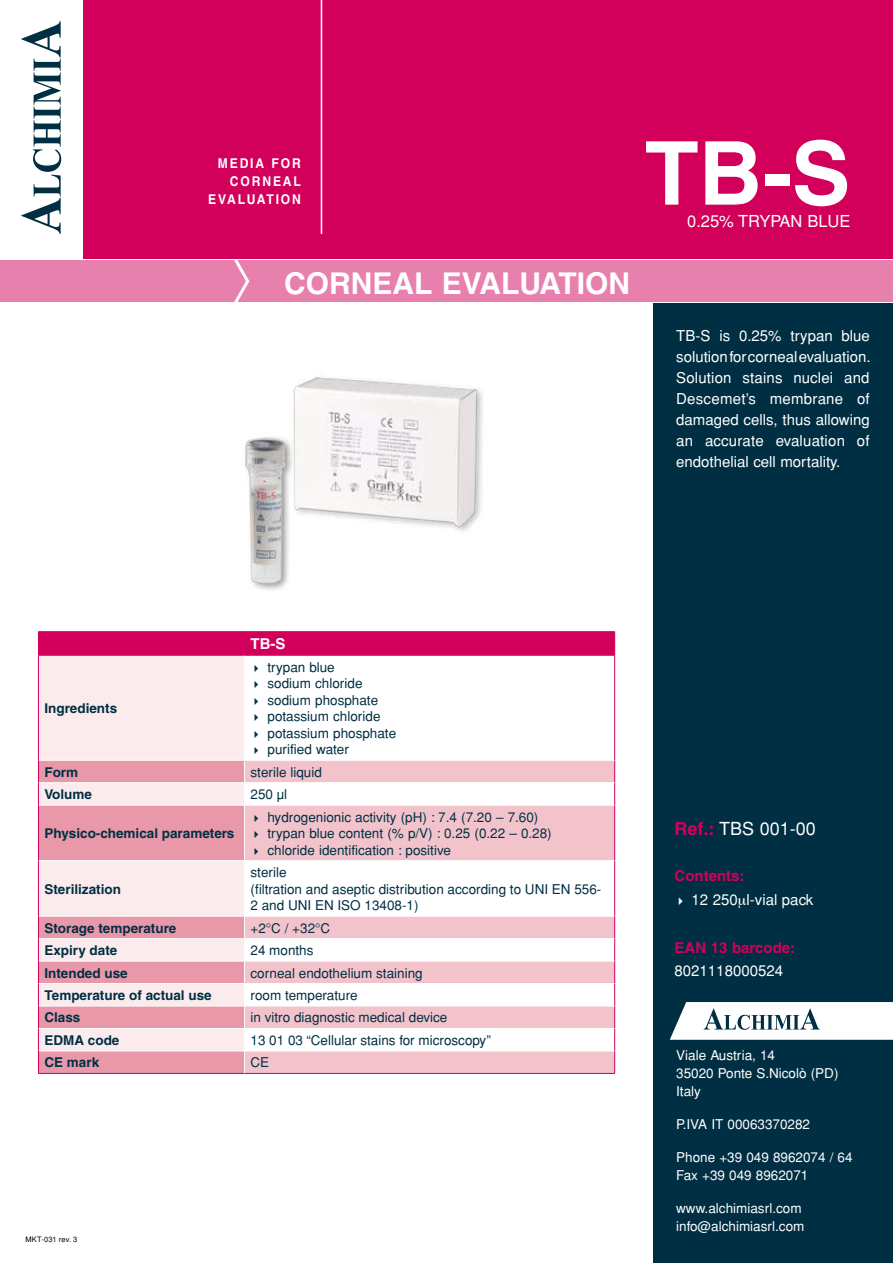
<style>
.page{position:relative;width:893px;height:1263px;background:#fff}
.page>*{position:absolute;margin:0;border:0;box-sizing:border-box;transform-origin:0 0}
.t1{font:700 88.2px "Helvetica";color:#fff}
.t2{font:700 30px "Helvetica";color:#fff}
.t3{font:18px "Helvetica";color:#fff}
.t4{font:16.5px "Helvetica";color:#fff}
.t5{font:15px/21px "Helvetica";color:#fff;text-align:justify}
.t6{font:700 15px "Helvetica";color:#d2005b}
.t7{font:700 15px "Helvetica";color:#fff}
.t8{font:13.5px/16.5px "Helvetica";color:#002f43}
.t9{font:700 13.5px "Helvetica";color:#002f43}
.t10{font:13.5px/18px "Helvetica";color:#fff}
.t11{font:700 13.5px/18px "Helvetica";letter-spacing:.15em;color:#fff;scale:.9 1}
.t12{font:7.5px "Helvetica";letter-spacing:.02em;color:#000}
.s1{font-weight:700;color:#d2005b}
</style>
<div class="page">
<div style="left:654px;top:303px;width:239px;height:960px;background:#002f43"></div>
<div style="left:84px;top:0;width:809px;height:259px;background:#d2005b"></div>
<div style="left:0;top:261px;width:893px;height:41px;background:#e880ad"></div>
<hr style="left:321px;top:0;width:1px;height:234px;background:#fff">
<svg style="left:21px;top:21px;width:40px;height:213px"></svg>
<svg style="left:231px;top:260px;width:20px;height:42px"></svg>
<svg style="left:670px;top:1002px;width:223px;height:38px;background:#dfe5e8"></svg>
<div style="left:39px;top:656px;width:205px;height:104px;background:#fbebed"></div>
<svg style="left:39px;top:761px;width:205px;height:312px;background:#f1bfc8"></svg>
<svg style="left:245px;top:761px;width:369px;height:312px;fill:#f2c3cb"></svg>
<hr style="left:614px;top:655px;width:1px;height:105px;background:#d2005b">
<svg style="left:614px;top:760px;width:1px;height:45px"></svg>
<hr style="left:614px;top:805px;width:1px;height:56px;background:#d2005b">
<hr style="left:614px;top:861px;width:1px;height:55px;background:#d2005b">
<svg style="left:614px;top:916px;width:1px;height:157px"></svg>
<hr style="left:244px;top:1073px;width:371px;height:1px;background:#d2005b">
<hr style="left:244px;top:782px;width:370px;height:1px;background:#fff">
<hr style="left:244px;top:805px;width:370px;height:1px;background:#fff">
<hr style="left:244px;top:860px;width:370px;height:1px;background:#fff">
<hr style="left:244px;top:916px;width:370px;height:1px;background:#fff">
<hr style="left:244px;top:938px;width:370px;height:1px;background:#fff">
<hr style="left:244px;top:961px;width:370px;height:1px;background:#fff">
<hr style="left:244px;top:983px;width:370px;height:1px;background:#fff">
<hr style="left:244px;top:1006px;width:370px;height:1px;background:#fff">
<hr style="left:244px;top:1028px;width:370px;height:1px;background:#fff">
<hr style="left:244px;top:1051px;width:370px;height:1px;background:#fff">
<hr style="left:38px;top:631px;width:206px;height:1px;background:#d2005b">
<hr style="left:244px;top:655px;width:371px;height:1px;background:#d2005b">
<hr style="left:244px;top:631px;width:371px;height:1px;background:#d2005b">
<div style="left:38px;top:632px;width:577px;height:23px;background:#d2005b"></div>
<hr style="left:244px;top:655px;width:1px;height:105px;background:#fff">
<hr style="left:38px;top:655px;width:206px;height:1px;background:#d2005b">
<hr style="left:38px;top:655px;width:1px;height:105px;background:#d2005b">
<hr style="left:39px;top:782px;width:205px;height:1px;background:#fff">
<svg style="left:38px;top:760px;width:1px;height:45px"></svg>
<hr style="left:39px;top:805px;width:205px;height:1px;background:#fff">
<hr style="left:38px;top:805px;width:1px;height:56px;background:#d2005b">
<hr style="left:39px;top:860px;width:205px;height:1px;background:#fff">
<hr style="left:38px;top:861px;width:1px;height:55px;background:#d2005b">
<hr style="left:39px;top:916px;width:205px;height:1px;background:#fff">
<hr style="left:39px;top:938px;width:205px;height:1px;background:#fff">
<hr style="left:39px;top:961px;width:205px;height:1px;background:#fff">
<hr style="left:39px;top:983px;width:205px;height:1px;background:#fff">
<hr style="left:39px;top:1006px;width:205px;height:1px;background:#fff">
<hr style="left:39px;top:1028px;width:205px;height:1px;background:#fff">
<hr style="left:39px;top:1051px;width:205px;height:1px;background:#fff">
<svg style="left:38px;top:916px;width:1px;height:157px"></svg>
<hr style="left:38px;top:1073px;width:206px;height:1px;background:#d2005b">
<img style="left:245px;top:377px;width:238px;height:213px">
<svg style="left:255px;top:814px;width:3px;height:8px"></svg>
<svg style="left:255px;top:831px;width:3px;height:7px"></svg>
<svg style="left:255px;top:847px;width:3px;height:8px"></svg>
<p class="t11" style="left:230px;top:154px;width:69px;text-indent:-12px">MEDIA for corneal</p>
<p class="t11" style="left:208px;top:190px;width:12px">evaluation</p>
<h2 class="t2" style="left:284px;top:265px;width:347px">CORNEAL EVALUATION</h2>
<h1 class="t1" style="left:645px;top:120px;width:207px">TB-S</h1>
<p class="t4" style="left:687px;top:212px;width:94px">0.25% trypan</p>
<p class="t4" style="left:807px;top:212px;width:32px">blue</p>
<p class="t5" style="left:676px;top:325px;width:196px">TB-S is 0.25% trypan blue solution for corneal evaluation.<br>Solution stains nuclei and Descemet’s membrane of damaged cells, thus allowing an accurate evaluation of endothelial cell mortality.</p>
<p class="t9" style="left:44px;top:700px;width:74px">Ingredients</p>
<p class="t7" style="left:250px;top:635px;width:36px">TB-S</p>
<p class="t8" style="left:267px;top:659px;width:130px">trypan blue<br>sodium chloride sodium phosphate potassium chloride potassium phosphate purified water</p>
<p class="t9" style="left:44px;top:764px;width:35px">Form</p>
<p class="t8" style="left:250px;top:763px;width:73px">sterile liquid</p>
<p class="t9" style="left:44px;top:786px;width:49px">Volume</p>
<p class="t8" style="left:250px;top:786px;width:38px">250 µl</p>
<p class="t9" style="left:44px;top:825px;width:191px">Physico-chemical parameters</p>
<p class="t8" style="left:267px;top:808px;width:286px">hydrogenionic activity (pH) : 7.4 (7.20 – 7.60) trypan blue content (% p/V) : 0.25 (0.22 – 0.28) chloride identification : positive</p>
<p class="t9" style="left:44px;top:881px;width:78px">Sterilization</p>
<p class="t8" style="left:250px;top:864px;width:352px">sterile<br>(filtration and aseptic distribution according to UNI EN 556-<br>2 and UNI EN ISO 13408-1)</p>
<p class="t9" style="left:44px;top:920px;width:134px">Storage temperature</p>
<p class="t8" style="left:250px;top:919px;width:81px">+2°C / +32°C</p>
<p class="t9" style="left:44px;top:942px;width:74px">Expiry date</p>
<p class="t8" style="left:250px;top:942px;width:65px">24 months</p>
<p class="t9" style="left:44px;top:964px;width:85px">Intended use</p>
<p class="t8" style="left:250px;top:964px;width:174px">corneal endothelium staining</p>
<p class="t9" style="left:44px;top:987px;width:169px">Temperature of actual use</p>
<p class="t8" style="left:250px;top:987px;width:109px">room temperature</p>
<p class="t9" style="left:44px;top:1009px;width:38px">Class</p>
<p class="t8" style="left:250px;top:1009px;width:198px">in vitro diagnostic medical device</p>
<p class="t9" style="left:44px;top:1032px;width:77px">EDMA code</p>
<p class="t8" style="left:250px;top:1032px;width:242px">13 01 03 “Cellular stains for microscopy”</p>
<p class="t9" style="left:44px;top:1054px;width:56px">CE mark</p>
<p class="t8" style="left:250px;top:1054px;width:20px">CE</p>
<p class="t12" style="left:26px;top:1234px;width:53px">MKT-031 rev. 3</p>
<h3 class="t3" style="left:675px;top:818px;width:143px"><span class="s1">Ref.:</span> TBS 001-00</h3>
<p class="t6" style="left:675px;top:867px;width:71px">Contents:</p>
<p class="t5" style="left:692px;top:889px;width:123px">12 250 l-vial pack</p>
<p class="t6" style="left:675px;top:939px;width:122px">EAN 13 barcode:</p>
<p class="t5" style="left:675px;top:960px;width:110px">8021118000524</p>
<p class="t10" style="left:676px;top:1046px;width:164px">Viale Austria, 14<br>35020 Ponte S.Nicolò (PD)<br>Italy</p>
<p class="t10" style="left:676px;top:1115px;width:135px">P.IVA IT 00063370282</p>
<p class="t10" style="left:676px;top:1148px;width:178px">Phone +39 049 8962074 / 64<br>Fax +39 049 8962071</p>
<p class="t10" style="left:676px;top:1199px;width:130px">www.alchimiasrl.com info@alchimiasrl.com</p>
</div>
